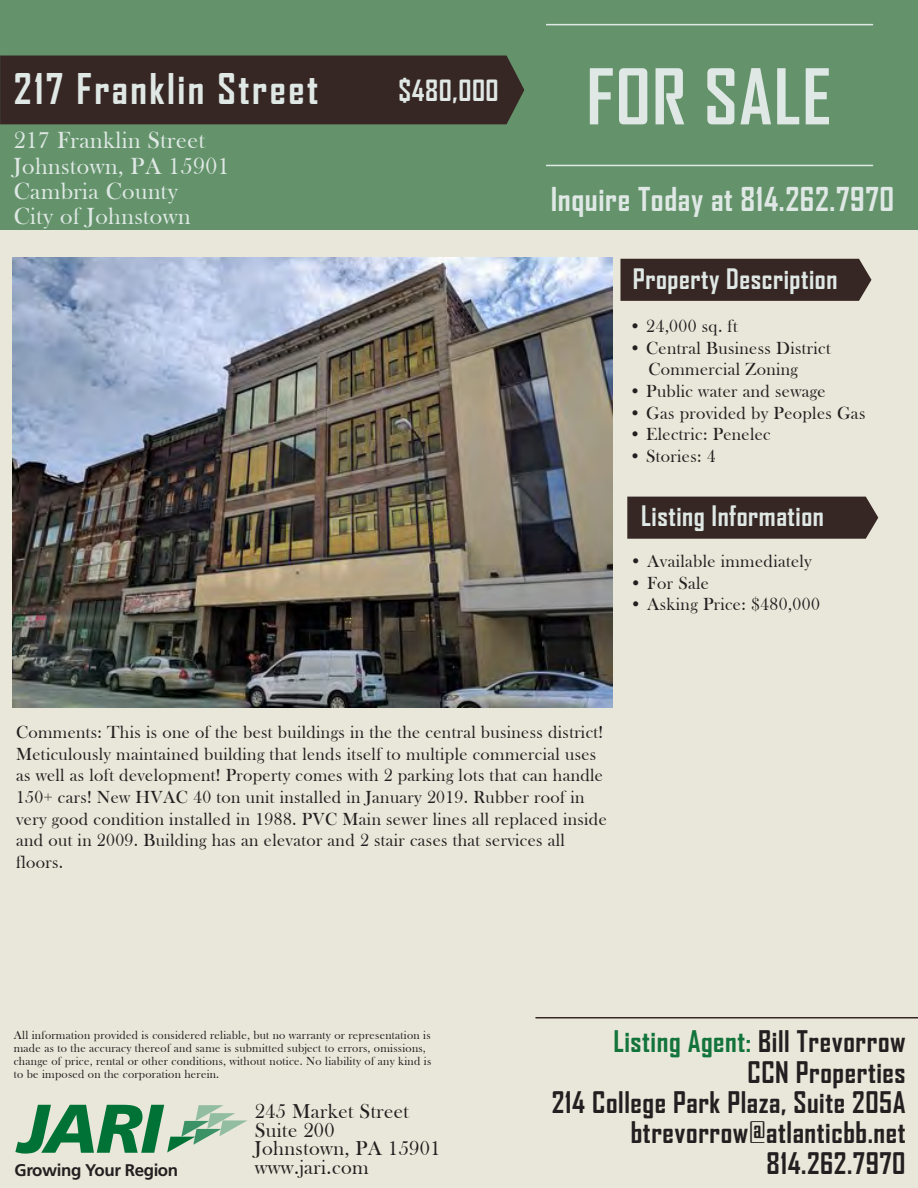
<style>
.page{position:relative;width:918px;height:1188px;background:#fff}
.page>*{position:absolute;margin:0;border:0;box-sizing:border-box;transform-origin:0 0}
.t1{font:700 73.5px "Agency FB";letter-spacing:.02em;color:#dfe8e5}
.t2{font:700 40.5px "Agency FB";letter-spacing:.06em;color:#dfe8e5}
.t3{font:700 31.5px "Agency FB";letter-spacing:.02em;color:#dfe8e5}
.t4{font:700 28.5px/30.3px "Agency FB";letter-spacing:.02em;color:#231f20;text-align:right}
.t5{font:700 28.05px "Agency FB";letter-spacing:.02em;color:#dfe8e5}
.t6{font:700 27px "Agency FB";letter-spacing:.02em;color:#dfe8e5}
.t7{font:24px/25px "Bask Old Face";letter-spacing:.02em;color:#dfe8e5}
.t8{font:20.7px/18.6px "Bask Old Face";letter-spacing:.02em;color:#231f20}
.t9{font:18px/21.6px "Bask Old Face";letter-spacing:.02em;color:#231f20}
.t10{font:700 16.95px "Frutiger LT Std";letter-spacing:-.025em;color:#231f20}
.t11{font:12px/13.2px "Bask Old Face";letter-spacing:.02em;color:#231f20}
.s1{color:#12733b}
</style>
<div class="page">
<div style="left:0;top:8px;width:918px;height:1180px;background:#e8e7d9"></div>
<div style="left:0;top:0;width:918px;height:230px;background:#64936b"></div>
<div style="left:0;top:55px;width:524px;height:69px;background:#372724"></div>
<hr style="left:546px;top:24px;width:327px;height:1px;background:#dfe8e5">
<hr style="left:546px;top:165px;width:327px;height:1px;background:#dfe8e5">
<hr style="left:536px;top:1017px;width:382px;height:2px;background:#372623">
<div style="left:620px;top:259px;width:251px;height:42px;background:#372724"></div>
<div style="left:627px;top:497px;width:251px;height:42px;background:#372724"></div>
<svg style="left:15px;top:1105px;width:232px;height:49px"></svg>
<img style="left:13px;top:257px;width:600px;height:450px">
<h2 class="t2" style="left:14px;top:64px;width:306px">217 Franklin Street</h2>
<h3 class="t5" style="left:399px;top:73px;width:102px">$480,000</h3>
<h3 class="t7" style="left:14px;top:129px;width:217px">217 Franklin Street<br>Johnstown, PA 15901<br>Cambria County<br>City of Johnstown</h3>
<h1 class="t1" style="left:586px;top:51px;width:246px">FOR SALE</h1>
<h3 class="t3" style="left:551px;top:180px;width:345px">Inquire Today at 814.262.7970</h3>
<h3 class="t6" style="left:633px;top:262px;width:206px">Property Description</h3>
<p class="t9" style="left:629px;top:316px;width:110px">• 24,000 sq. ft</p>
<p class="t9" style="left:648px;top:337px;width:184px;text-indent:-19px">• Central Business District<br>Commercial Zoning</p>
<p class="t9" style="left:629px;top:381px;width:198px">• Public water and sewage</p>
<p class="t9" style="left:629px;top:402px;width:238px">• Gas provided by Peoples Gas</p>
<p class="t9" style="left:629px;top:424px;width:143px">• Electric: Penelec</p>
<p class="t9" style="left:629px;top:445px;width:88px">• Stories: 4</p>
<h3 class="t6" style="left:641px;top:499px;width:184px">Listing Information</h3>
<p class="t9" style="left:630px;top:551px;width:184px">• Available immediately</p>
<p class="t9" style="left:630px;top:572px;width:81px">• For Sale</p>
<p class="t9" style="left:630px;top:594px;width:192px">• Asking Price: $480,000</p>
<p class="t9" style="left:16px;top:722px;width:592px">Comments: This is one of the best buildings in the the central business district!<br>Meticulously maintained building that lends itself to multiple commercial uses as well as loft development! Property comes with 2 parking lots that can handle 150+ cars! New HVAC 40 ton unit installed in January 2019. Rubber roof in very good condition installed in 1988. PVC Main sewer lines all replaced inside and out in 2009. Building has an elevator and 2 stair cases that services all floors.</p>
<p class="t11" style="left:14px;top:1028px;width:419px">All information provided is considered reliable, but no warranty or representation is made as to the accuracy thereof and same is submitted subject to errors, omissions, change of price, rental or other conditions, without notice. No liability of any kind is to be imposed on the corporation herein.</p>
<p class="t10" style="left:15px;top:1160px;width:165px">Growing Your Region</p>
<p class="t8" style="left:255px;top:1102px;width:187px">245 Market Street<br>Suite 200<br>Johnstown, PA 15901 www.jari.com</p>
<h3 class="t4" style="left:552px;top:1026px;width:355px"><span class="s1">Listing Agent:</span> Bill Trevorrow<br>CCN Properties<br>214 College Park Plaza, Suite 205A btrevorrow@atlanticbb.net<br>814.262.7970</h3>
</div>
